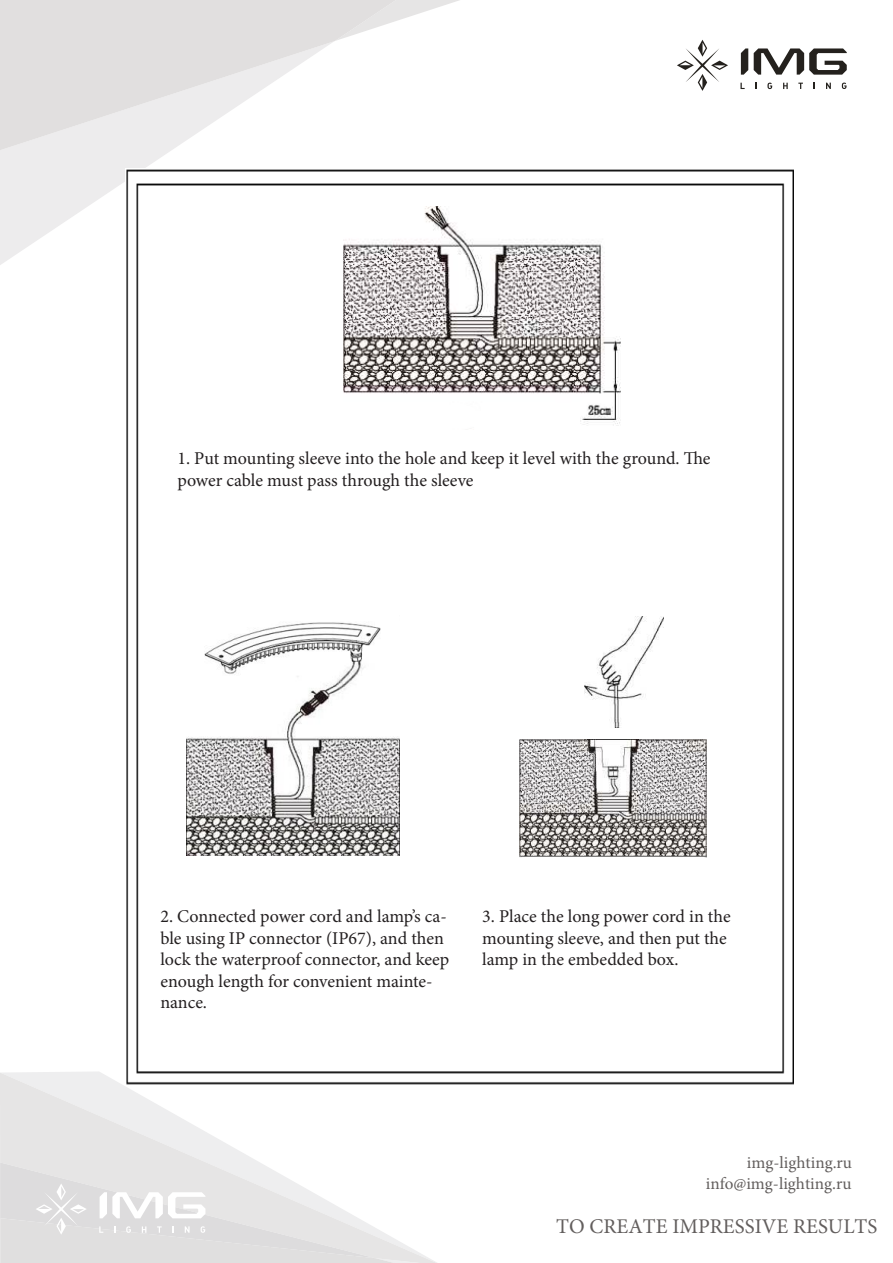
<style>
.page{position:relative;width:893px;height:1263px;background:#fff}
.page>*{position:absolute;margin:0;border:0;box-sizing:border-box;transform-origin:0 0}
.t1{font:21px "Minion Pro";color:#625e5d}
.t2{font:18px/21.6px "Minion Pro";letter-spacing:-.005em;color:#231f20}
.t3{font:17.1px/20.5px "Minion Pro";color:#625e5d;text-align:right}
.t4{font:13.95px "Sim Sun";color:#231f20}
.s1{font-family:"Calibri"}
</style>
<div class="page">
<svg style="left:405px;top:0;width:54px;height:18px"></svg>
<svg style="left:0;top:150px;width:171px;height:115px;fill:#edeced"></svg>
<svg style="left:0;top:0;width:405px;height:150px;fill:#e1dfdf"></svg>
<svg style="left:394px;top:1239px;width:43px;height:24px"></svg>
<svg style="left:0;top:1072px;width:394px;height:191px"></svg>
<svg style="left:677px;top:40px;width:51px;height:51px"></svg>
<svg style="left:740px;top:83px;width:5px;height:6px"></svg>
<svg style="left:767px;top:83px;width:5px;height:6px"></svg>
<svg style="left:783px;top:83px;width:5px;height:6px"></svg>
<svg style="left:798px;top:83px;width:5px;height:6px"></svg>
<svg style="left:826px;top:83px;width:5px;height:6px"></svg>
<svg style="left:842px;top:83px;width:4px;height:6px"></svg>
<svg style="left:754px;top:48px;width:93px;height:27px"></svg>
<svg style="left:741px;top:48px;width:7px;height:27px"></svg>
<img style="left:125px;top:168px;width:668px;height:917px">
<img style="left:585px;top:616px;width:79px;height:111px">
<img style="left:520px;top:739px;width:186px;height:118px">
<img style="left:187px;top:616px;width:212px;height:239px">
<img style="left:344px;top:206px;width:276px;height:224px">
<p class="t2" style="left:177px;top:448px;width:535px">1. Put mounting sleeve into the hole and keep it level with the ground. The power cable must pass through the sleeve</p>
<p class="t2" style="left:160px;top:905px;width:290px">2. Connected power cord and lamp’s ca&shy;ble using IP connector (IP67), and then lock the waterproof connector, and keep enough length for convenient mainte&shy;nance.</p>
<p class="t2" style="left:482px;top:905px;width:250px">3. Place the long power cord in the mounting sleeve, and then put the lamp in the embedded box.</p>
<p class="t3" style="left:706px;top:1153px;width:148px">img-lighting.ru info@img-lighting.ru</p>
<p class="t4" style="left:828px;top:1163px;width:71px">第<span class="s1">1</span>页共</p>
<p class="t1" style="left:556px;top:1212px;width:323px">TO CREATE IMPRESSIVE RESULTS</p>
</div>
